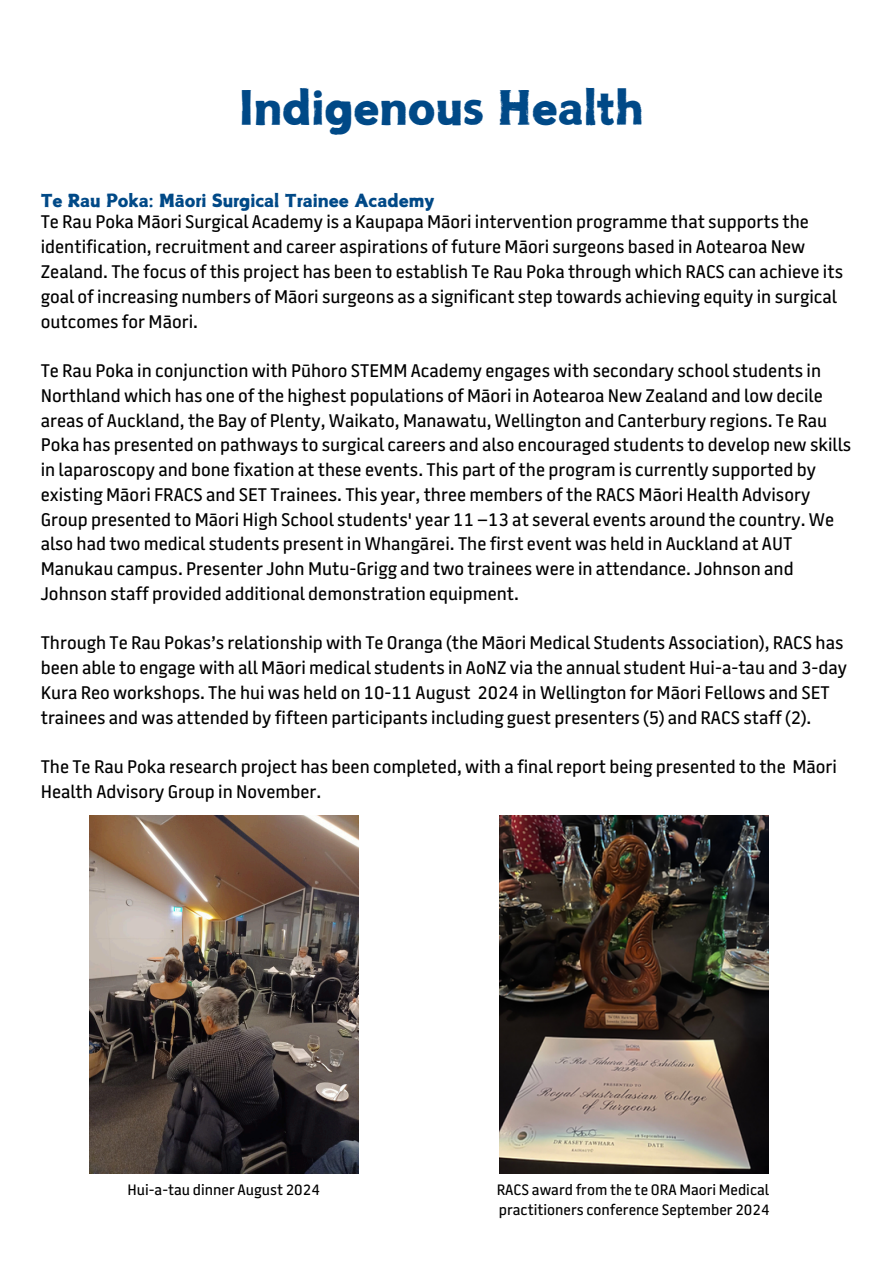
<style>
.page{position:relative;width:894px;height:1264px;background:#fff}
.page>*{position:absolute;margin:0;border:0;box-sizing:border-box;transform-origin:0 0}
.t1{font:47.25px "Canva Powerful Calligraphy";color:#004987}
.t2{font:500 18.15px/24.8px "Battersea SANS";color:#000}
.t3{font:500 15px "Battersea SANS";color:#000}
.s1{font-family:"Canva Powerful Calligraphy";font-weight:400;color:#004987}
</style>
<div class="page">
<img style="left:89px;top:815px;width:269px;height:358px">
<img style="left:499px;top:815px;width:269px;height:358px">
<h1 class="t1" style="left:239px;top:81px;width:405px">Indigenous Health</h1>
<h3 class="t2" style="left:41px;top:190px;width:769px;line-height:22.5px"><span class="s1">Te Rau Poka: Māori Surgical Trainee Academy<br></span>Te Rau Poka Māori Surgical Academy is a Kaupapa Māori intervention programme that supports the</h3>
<h3 class="t2" style="left:41px;top:236px;width:803px">identification, recruitment and career aspirations of future Māori surgeons based in Aotearoa New Zealand. The focus of this project has been to establish Te Rau Poka through which RACS can achieve its goal of increasing numbers of Māori surgeons as a significant step towards achieving equity in surgical outcomes for Māori.</h3>
<h2 class="t2" style="left:41px;top:360px;width:811px">Te Rau Poka in conjunction with Pūhoro STEMM Academy engages with secondary school students in Northland which has one of the highest populations of Māori in Aotearoa New Zealand and low decile areas of Auckland, the Bay of Plenty, Waikato, Manawatu, Wellington and Canterbury regions. Te Rau Poka has presented on pathways to surgical careers and also encouraged students to develop new skills in laparoscopy and bone fixation at these events. This part of the program is currently supported by existing Māori FRACS and SET Trainees. This year, three members of the RACS Māori Health Advisory Group presented to Māori High School students' year 11 –13 at several events around the country. We also had two medical students present in Whangārei. The first event was held in Auckland at AUT Manukau campus. Presenter John Mutu-Grigg and two trainees were in attendance. Johnson and Johnson staff provided additional demonstration equipment.</h2>
<h2 class="t2" style="left:41px;top:632px;width:807px">Through Te Rau Pokas’s relationship with Te Oranga (the Māori Medical Students Association), RACS has been able to engage with all Māori medical students in AoNZ via the annual student Hui-a-tau and 3-day Kura Reo workshops. The hui was held on 10-11 August 2024 in Wellington for Māori Fellows and SET trainees and was attended by fifteen participants including guest presenters (5) and RACS staff (2).</h2>
<h2 class="t2" style="left:41px;top:756px;width:797px">The Te Rau Poka research project has been completed, with a final report being presented to the Māori<br>Health Advisory Group in November.</h2>
<p class="t3" style="left:127px;top:1183px;width:194px">Hui-a-tau dinner August 2024</p>
<p class="t3" style="left:496px;top:1183px;width:274px">RACS award from the te ORA Maori Medical</p>
<p class="t3" style="left:498px;top:1204px;width:272px">practitioners conference September 2024</p>
</div>
